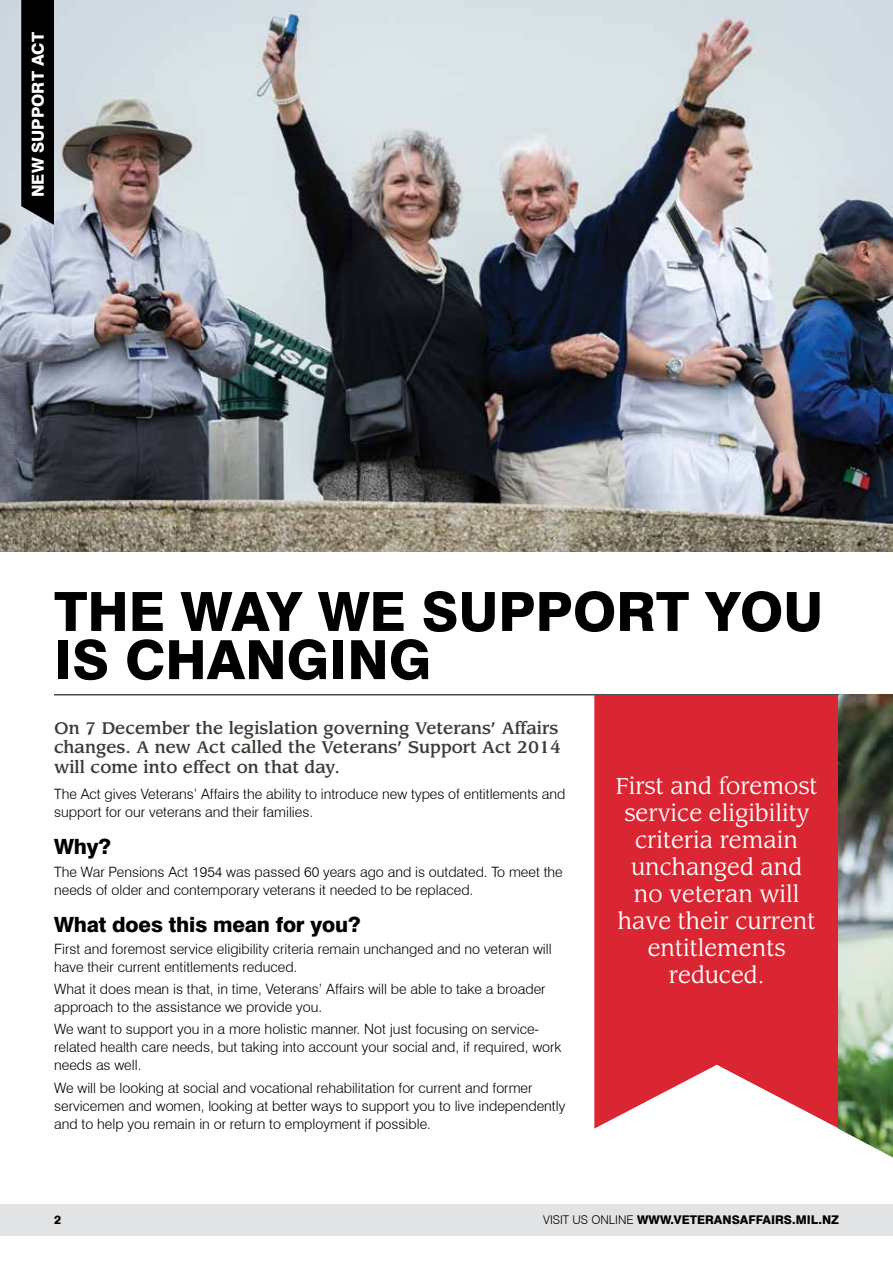
<style>
.page{position:relative;width:893px;height:1263px;background:#fff}
.page>*{position:absolute;margin:0;border:0;box-sizing:border-box;transform-origin:0 0}
.t1{font:800 54px "Swiss 721 BT";color:#000}
.t2{font:22.5px/27px "Leawood";color:#fff;text-align:center}
.t3{font:800 21px "Swiss 721 BT";letter-spacing:-.01em;color:#000}
.t4{font:500 16.5px/19.5px "Leawood";color:#3e3935}
.t5{font:800 16.5px "Swiss 721 BT";color:#fff}
.t6{font:300 14.25px/18px "Swiss 721 BT";color:#000}
.t7{font:300 12px "Swiss 721 BT";color:#000}
.t8{font:800 12px "Swiss 721 BT";color:#000}
.s1{font-weight:800}
</style>
<div class="page">
<div style="left:594px;top:695px;width:245px;height:370px;background:#d92632"></div>
<img style="left:839px;top:694px;width:54px;height:371px">
<svg style="left:594px;top:1065px;width:299px;height:93px"></svg>
<div style="left:0;top:1204px;width:893px;height:31px;background:#e2e3e4"></div>
<img style="left:0;top:0;width:893px;height:551px">
<hr style="left:54px;top:694px;width:785px;height:1px;background:#000">
<svg style="left:21px;top:0;width:33px;height:225px;background:#0a0a0b"></svg>
<p class="t5" style="left:28px;top:197px;width:166px;rotate:-90deg">NEW SUPPORT ACT</p>
<h1 class="t1" style="left:54px;top:579px;width:442px">TH E WAY WE SUPP</h1>
<h1 class="t1" style="left:573px;top:579px;width:245px">ORT YOU</h1>
<h1 class="t1" style="left:54px;top:627px;width:379px">IS CHANGING</h1>
<p class="t4" style="left:54px;top:718px;width:509px">On 7 December the legislation governing Veterans’ Affairs changes. A new Act called the Veterans’ Support Act 2014 will come into effect on that day.</p>
<p class="t6" style="left:54px;top:785px;width:513px">The Act gives Veterans’ Affairs the ability to introduce new types of entitlements and support for our veterans and their families.</p>
<h3 class="t3" style="left:54px;top:834px;width:58px">WHY?</h3>
<p class="t6" style="left:54px;top:862px;width:510px">The War Pensions Act 1954 was passed 60 years ago and is outdated. To meet the needs of older and contemporary veterans it needed to be replaced.</p>
<h3 class="t3" style="left:54px;top:911px;width:308px">WHAT DOES THIS MEAN FOR YOU?</h3>
<p class="t6" style="left:54px;top:940px;width:499px">First and foremost service eligibility criteria remain unchanged and no veteran will have their current entitlements reduced.</p>
<p class="t6" style="left:54px;top:980px;width:493px">What it does mean is that, in time, Veterans’ Affairs will be able to take a broader approach to the assistance we provide you.</p>
<p class="t6" style="left:54px;top:1020px;width:509px">We want to support you in a more holistic manner. Not just focusing on service&shy;related health care needs, but taking into account your social and, if required, work needs as well.</p>
<p class="t6" style="left:54px;top:1078px;width:513px">We will be looking at social and vocational rehabilitation for current and former servicemen and women, looking at better ways to support you to live independently and to help you remain in or return to employment if possible.</p>
<h2 class="t2" style="left:616px;top:773px;width:203px">First and foremost service eligibility criteria remain unchanged and no veteran will have their current entitlements reduced.</h2>
<p class="t8" style="left:54px;top:1212px;width:9px">2</p>
<p class="t7" style="left:543px;top:1212px;width:164px">visit us online <span class="s1">WWW.VETERA</span></p>
<p class="t8" style="left:722px;top:1212px;width:18px">NSAFFA</p>
<p class="t8" style="left:771px;top:1212px;width:69px">IRS.MIL.NZ</p>
</div>
